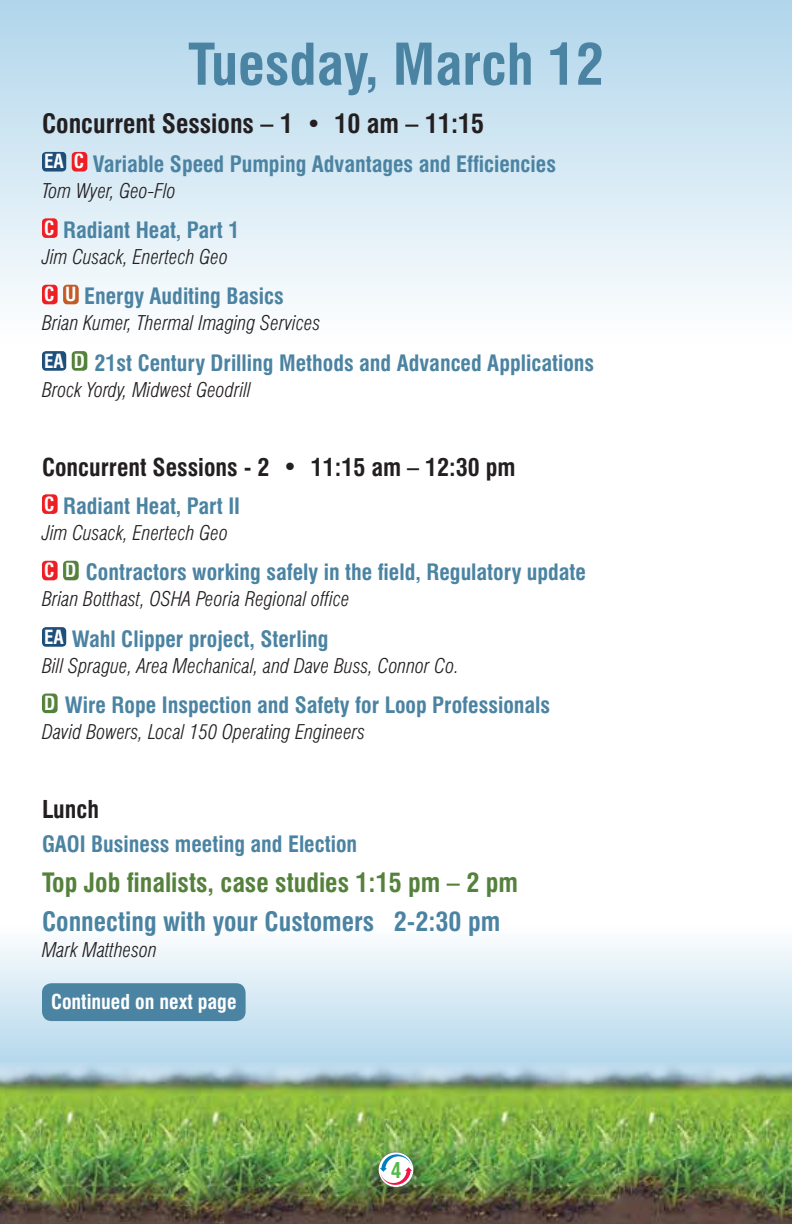
<style>
.page{position:relative;width:792px;height:1224px;background:#fff}
.page>*{position:absolute;margin:0;border:0;box-sizing:border-box;transform-origin:0 0}
.t1{font:700 condensed 56px "Swiss 721 BT";color:#4b83a2}
.t2{font:700 condensed 26px "Swiss 721 BT";color:#54813b}
.t3{font:700 condensed 26px "Swiss 721 BT";color:#4b83a2}
.t4{font:700 condensed 26px "Swiss 721 BT";color:#231f20}
.t5{font:700 condensed 24px "Swiss 721 BT";color:#231f20}
.t6{font:700 condensed 22px "Swiss 721 BT";color:#4b83a2}
.t7{font:700 condensed 21.4px "Swiss 721 BT";color:#54b948}
.t8{font:italic 300 condensed 20px "Swiss 721 BT";color:#231f20}
.t9{font:700 condensed 20px "Swiss 721 BT";color:#fff}
.s1{font-size:19px;color:#fff}
.s2{font-size:26px}
</style>
<div class="page">
<div style="left:0;top:0;width:792px;height:343px;background:linear-gradient(to bottom,#b0d5eb,#fefefe)"></div>
<svg style="left:0;top:943px;width:792px;height:84px;background:#dfeef6"></svg>
<img style="left:0;top:1027px;width:792px;height:197px">
<svg style="left:378px;top:1152px;width:36px;height:35px"></svg>
<div style="left:42px;top:983px;width:204px;height:38px;background:#4b83a2;border-radius:10px"></div>
<div style="left:42px;top:152px;width:24px;height:20px;background:#1e4f7a;border-radius:4px"></div>
<div style="left:72px;top:152px;width:15px;height:20px;background:#ed1f24;border-radius:4px"></div>
<div style="left:42px;top:218px;width:16px;height:20px;background:#ed1f24;border-radius:4px"></div>
<div style="left:42px;top:285px;width:16px;height:19px;background:#ed1f24;border-radius:4px"></div>
<div style="left:63px;top:285px;width:16px;height:19px;background:#c35b28;border-radius:4px"></div>
<div style="left:42px;top:351px;width:24px;height:20px;background:#1e4f7a;border-radius:4px"></div>
<div style="left:72px;top:351px;width:15px;height:20px;background:#54813b;border-radius:4px"></div>
<div style="left:42px;top:494px;width:16px;height:20px;background:#ed1f24;border-radius:4px"></div>
<div style="left:42px;top:561px;width:16px;height:19px;background:#ed1f24;border-radius:4px"></div>
<div style="left:63px;top:561px;width:16px;height:19px;background:#54813b;border-radius:4px"></div>
<div style="left:42px;top:627px;width:24px;height:20px;background:#1e4f7a;border-radius:4px"></div>
<div style="left:42px;top:694px;width:16px;height:19px;background:#54813b;border-radius:4px"></div>
<h1 class="t1" style="left:188px;top:31px;width:417px">Tuesday, March 12</h1>
<p class="t4" style="left:42px;top:108px;width:444px">Concurrent Sessions – 1 • 10 am – 11:15</p>
<p class="t6" style="left:44px;top:150px;width:514px"><span class="s1">EA C</span> Variable Speed Pumping Advantages and Efficiencies</p>
<p class="t8" style="left:42px;top:178px;width:135px">Tom Wyer, Geo-Flo</p>
<p class="t6" style="left:44px;top:217px;width:197px"><span class="s1">C</span> Radiant Heat, Part 1</p>
<p class="t8" style="left:42px;top:245px;width:188px">Jim Cusack, Enertech Geo</p>
<p class="t6" style="left:44px;top:283px;width:241px"><span class="s1">C U</span> Energy Auditing Basics</p>
<p class="t8" style="left:42px;top:311px;width:280px">Brian Kumer, Thermal Imaging Services</p>
<p class="t6" style="left:44px;top:350px;width:552px"><span class="s1">EA D</span> 21st Century Drilling Methods and Advanced Applications</p>
<p class="t8" style="left:42px;top:377px;width:211px">Brock Yordy, Midwest Geodrill</p>
<p class="t5" style="left:42px;top:452px;width:475px">Concurrent Sessions - 2 <span class="s2">•</span> 11:15 am – 12:30 pm</p>
<p class="t6" style="left:44px;top:493px;width:198px"><span class="s1">C</span> Radiant Heat, Part II</p>
<p class="t8" style="left:42px;top:521px;width:188px">Jim Cusack, Enertech Geo</p>
<p class="t6" style="left:44px;top:559px;width:544px"><span class="s1">C D</span> Contractors working safely in the field, Regulatory update</p>
<p class="t8" style="left:42px;top:587px;width:309px">Brian Botthast, OSHA Peoria Regional office</p>
<p class="t6" style="left:44px;top:626px;width:286px"><span class="s1">EA</span> Wahl Clipper project, Sterling</p>
<p class="t8" style="left:42px;top:653px;width:419px">Bill Sprague, Area Mechanical, and Dave Buss, Connor Co.</p>
<p class="t6" style="left:44px;top:692px;width:508px"><span class="s1">D</span> Wire Rope Inspection and Safety for Loop Professionals</p>
<p class="t8" style="left:42px;top:720px;width:325px">David Bowers, Local 150 Operating Engineers</p>
<p class="t5" style="left:42px;top:795px;width:59px">Lunch</p>
<p class="t6" style="left:42px;top:831px;width:317px">GAOI Business meeting and Election</p>
<p class="t2" style="left:42px;top:866px;width:478px">Top Job finalists, case studies 1:15 pm – 2 pm</p>
<p class="t3" style="left:42px;top:906px;width:460px">Connecting with your Customers 2-2:30 pm</p>
<p class="t8" style="left:42px;top:937px;width:116px">Mark Mattheson</p>
<p class="t9" style="left:51px;top:990px;width:187px">Continued on next page</p>
<p class="t7" style="left:391px;top:1157px;width:12px">4</p>
</div>
